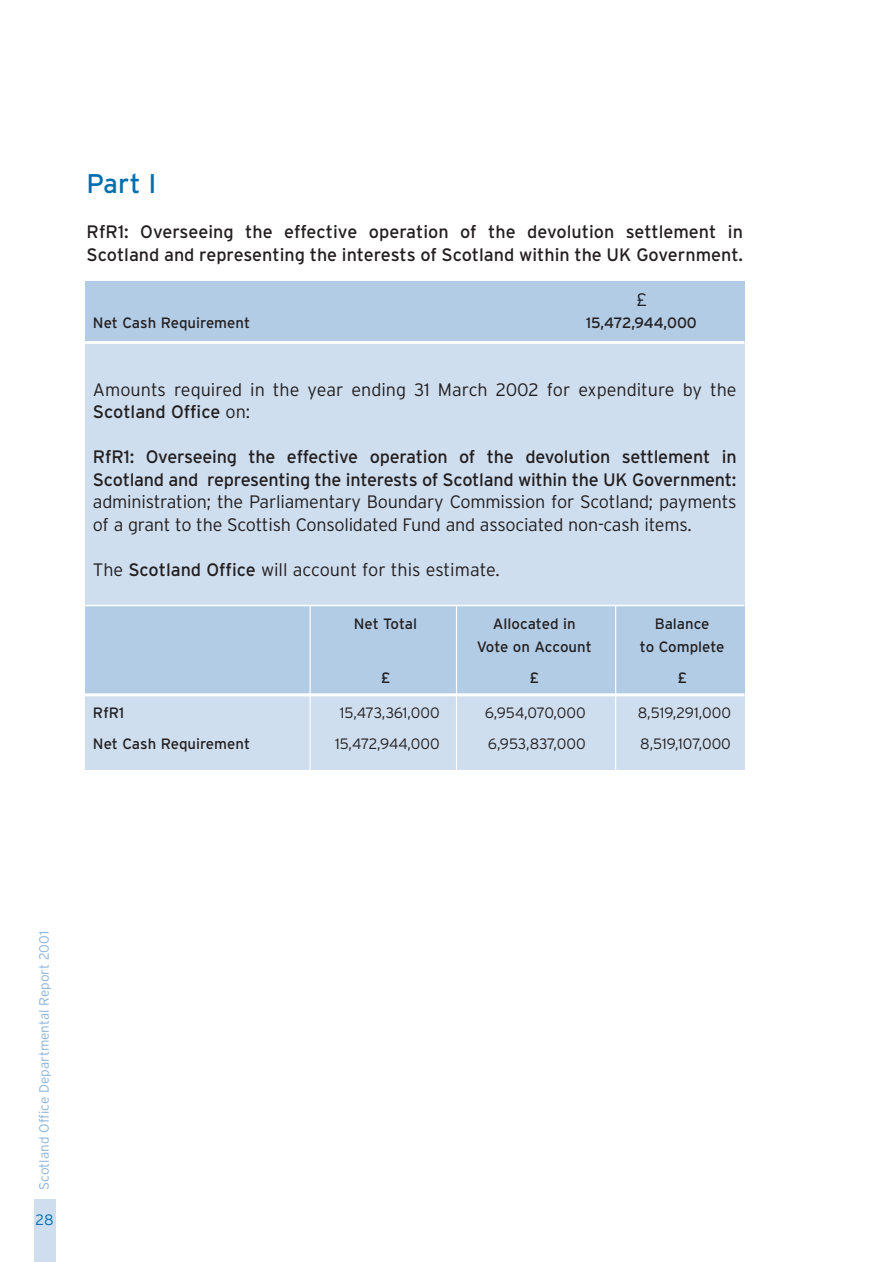
<style>
.page{position:relative;width:893px;height:1262px;background:#fff}
.page>*{position:absolute;margin:0;border:0;box-sizing:border-box;transform-origin:0 0}
.t1{font:27px "Interstate";color:#006faf}
.t2{font:18px/22.5px "Interstate";letter-spacing:-.015em;color:#231f20}
.t3{font:300 18px/22.5px "Interstate";letter-spacing:-.015em;color:#231f20}
.t4{font:15px "Interstate";color:#231f20}
.t5{font:300 15px "Interstate";color:#231f20}
.t6{font:300 15px "Interstate";color:#006faf}
.t7{font:300 13.5px "Interstate";color:#8bb3d8}
.s1{font-weight:400}
</style>
<div class="page">
<div style="left:85px;top:281px;width:659px;height:489px;background:#cfdeef"></div>
<div style="left:85px;top:281px;width:659px;height:61px;background:#b3cce5"></div>
<div style="left:85px;top:605px;width:659px;height:90px;background:#b3cce5"></div>
<div style="left:34px;top:1199px;width:21px;height:63px;background:#cfdeef"></div>
<hr style="left:85px;top:341px;width:659px;height:3px;background:#fff">
<hr style="left:85px;top:605px;width:659px;height:1px;background:#fff">
<hr style="left:456px;top:605px;width:1px;height:182px;background:#fff">
<hr style="left:309px;top:605px;width:2px;height:182px;background:#fff">
<hr style="left:615px;top:605px;width:1px;height:182px;background:#fff">
<hr style="left:71px;top:693px;width:673px;height:3px;background:#fff">
<h1 class="t1" style="left:87px;top:171px;width:71px">Part I</h1>
<p class="t2" style="left:87px;top:223px;width:658px">RfR1: Overseeing the effective operation of the devolution settlement in<br>Scotland and representing the interests of Scotland within the UK Government.</p>
<p class="t3" style="left:636px;top:291px;width:12px">£</p>
<p class="t4" style="left:93px;top:316px;width:159px">Net Cash Requirement</p>
<p class="t4" style="left:586px;top:316px;width:112px">15,472,944,000</p>
<p class="t3" style="left:93px;top:381px;width:645px">Amounts required in the year ending 31 March 2002 for expenditure by the<br><span class="s1">Scotland Office</span> on:</p>
<p class="t2" style="left:93px;top:448px;width:645px">RfR1: Overseeing the effective operation of the devolution settlement in<br>Scotland and representing the interests of Scotland within the UK Government:</p>
<p class="t3" style="left:93px;top:493px;width:645px">administration; the Parliamentary Boundary Commission for Scotland; payments of a grant to the Scottish Consolidated Fund and associated non-cash items.</p>
<p class="t3" style="left:93px;top:561px;width:408px">The <span class="s1">Scotland Office</span> will account for this estimate.</p>
<p class="t4" style="left:354px;top:617px;width:65px">Net Total</p>
<p class="t4" style="left:493px;top:617px;width:84px">Allocated in</p>
<p class="t4" style="left:654px;top:617px;width:56px">Balance</p>
<p class="t4" style="left:477px;top:639px;width:116px">Vote on Account</p>
<p class="t4" style="left:640px;top:639px;width:86px">to Complete</p>
<p class="t4" style="left:381px;top:671px;width:11px">£</p>
<p class="t4" style="left:529px;top:671px;width:11px">£</p>
<p class="t4" style="left:677px;top:671px;width:11px">£</p>
<p class="t4" style="left:93px;top:706px;width:33px">RfR1</p>
<p class="t5" style="left:340px;top:706px;width:101px">15,473,361,000</p>
<p class="t5" style="left:484px;top:706px;width:103px">6,954,070,000</p>
<p class="t5" style="left:637px;top:706px;width:95px">8,519,291,000</p>
<p class="t4" style="left:93px;top:737px;width:159px">Net Cash Requirement</p>
<p class="t5" style="left:335px;top:737px;width:106px">15,472,944,000</p>
<p class="t5" style="left:488px;top:737px;width:99px">6,953,837,000</p>
<p class="t5" style="left:640px;top:737px;width:92px">8,519,107,000</p>
<p class="t7" style="left:38px;top:1189px;width:260px;rotate:-90deg">Scotland Office Departmental Report 2001</p>
<p class="t6" style="left:36px;top:1212px;width:20px">28</p>
</div>
